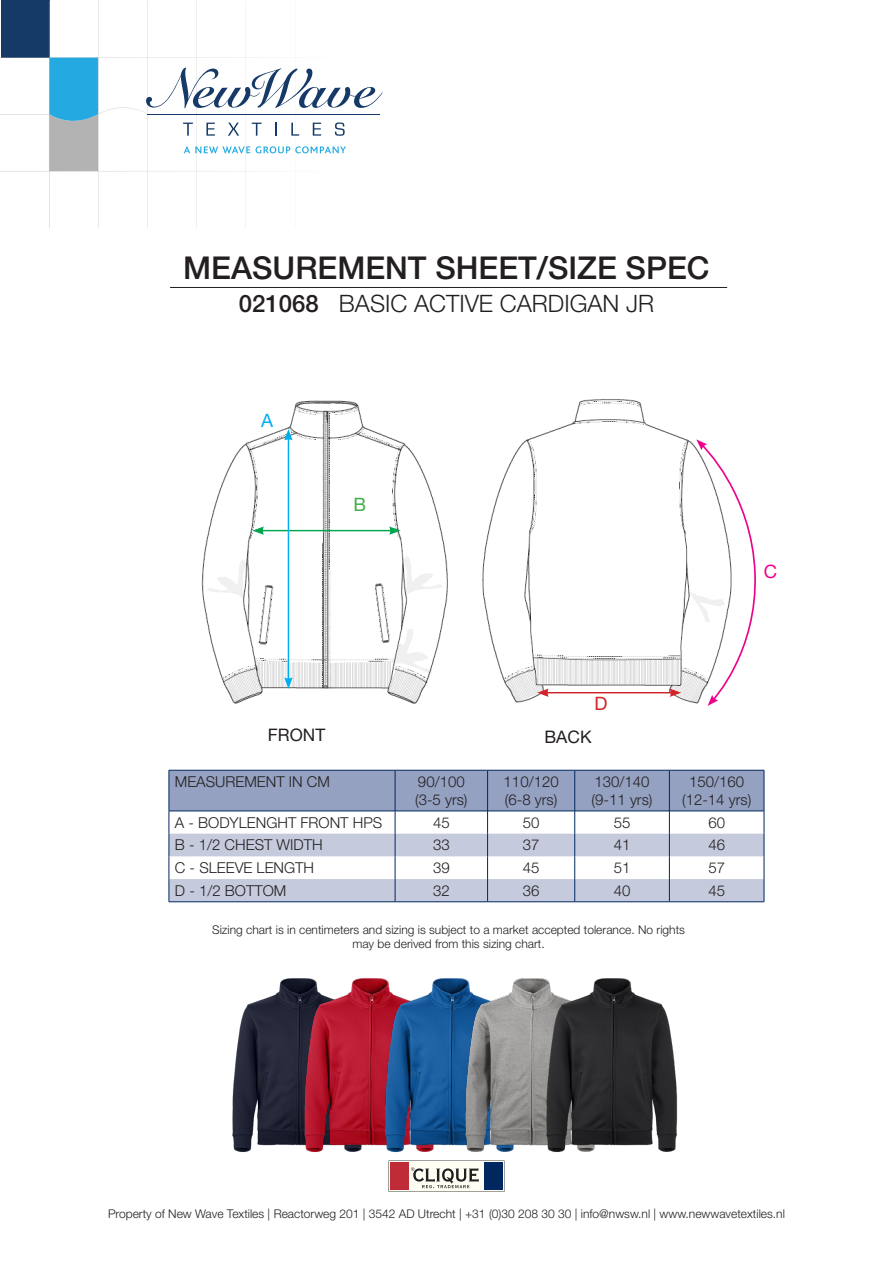
<style>
.page{position:relative;width:893px;height:1263px;background:#fff}
.page>*{position:absolute;margin:0;border:0;box-sizing:border-box;transform-origin:0 0}
.t1{font:500 31.5px "Helvetica Neue LT Std";color:#231f20}
.t2{font:300 24px "Helvetica Neue LT Std";color:#231f20}
.t3{font:18.45px "Helvetica Neue LT Std";color:#40ae49}
.t4{font:18.45px "Helvetica Neue LT Std";color:#00aeef}
.t5{font:18.45px "Helvetica Neue LT Std";color:#ed028c}
.t6{font:18.45px "Helvetica Neue LT Std";color:#d1232a}
.t7{font:17.25px "Helvetica Neue LT Std";color:#231f20}
.t8{font:300 15px/18px "Helvetica Neue LT Std";color:#231f20}
.t9{font:300 12px/14.4px "Helvetica Neue LT Std";color:#231f20;text-align:center}
.s1{font-weight:500}
</style>
<div class="page">
<img style="left:232px;top:979px;width:53px;height:173px">
<hr style="left:170px;top:287px;width:557px;height:1px;background:#231f20">
<svg style="left:0;top:0;width:344px;height:228px"></svg>
<svg style="left:49px;top:57px;width:49px;height:114px;background:#67aecc"></svg>
<svg style="left:184px;top:146px;width:162px;height:7px"></svg>
<svg style="left:183px;top:123px;width:10px;height:13px"></svg>
<svg style="left:206px;top:123px;width:9px;height:13px"></svg>
<svg style="left:228px;top:123px;width:11px;height:13px"></svg>
<svg style="left:252px;top:123px;width:10px;height:13px"></svg>
<svg style="left:275px;top:123px;width:2px;height:13px"></svg>
<svg style="left:291px;top:123px;width:8px;height:13px"></svg>
<svg style="left:313px;top:123px;width:8px;height:13px"></svg>
<svg style="left:335px;top:122px;width:10px;height:14px"></svg>
<svg style="left:146px;top:68px;width:237px;height:40px"></svg>
<hr style="left:148px;top:114px;width:232px;height:1px;background:#163a68">
<svg style="left:388px;top:1160px;width:116px;height:32px"></svg>
<svg style="left:169px;top:770px;width:596px;height:132px"></svg>
<img style="left:201px;top:400px;width:247px;height:304px">
<img style="left:482px;top:399px;width:214px;height:305px">
<hr style="left:262px;top:530px;width:129px;height:1px;background:#00a54f">
<svg style="left:252px;top:526px;width:12px;height:9px"></svg>
<svg style="left:389px;top:526px;width:12px;height:9px"></svg>
<hr style="left:546px;top:692px;width:126px;height:1px;background:#d1232a">
<svg style="left:537px;top:688px;width:12px;height:9px"></svg>
<svg style="left:670px;top:688px;width:11px;height:9px"></svg>
<hr style="left:288px;top:438px;width:1px;height:242px;background:#00aeef">
<svg style="left:284px;top:429px;width:9px;height:11px"></svg>
<svg style="left:284px;top:677px;width:9px;height:12px"></svg>
<svg style="left:696px;top:439px;width:60px;height:267px"></svg>
<img style="left:285px;top:978px;width:81px;height:175px">
<img style="left:366px;top:978px;width:81px;height:174px">
<img style="left:447px;top:978px;width:80px;height:174px">
<img style="left:527px;top:978px;width:151px;height:174px">
<p class="t1" style="left:183px;top:249px;width:528px">MEASUREMENT SHEET/SIZE SPEC</p>
<p class="t2" style="left:239px;top:289px;width:417px"><span class="s1">021068</span> BASIC ACTIVE CARDIGAN JR</p>
<p class="t4" style="left:261px;top:409px;width:13px">A</p>
<p class="t3" style="left:353px;top:494px;width:14px">B</p>
<p class="t5" style="left:764px;top:560px;width:15px">C</p>
<p class="t6" style="left:594px;top:692px;width:15px">D</p>
<p class="t7" style="left:268px;top:725px;width:59px">FRONT</p>
<p class="t7" style="left:544px;top:726px;width:49px">BACK</p>
<p class="t8" style="left:175px;top:772px;width:157px">MEASUREMENT IN CM</p>
<p class="t8" style="left:415px;top:772px;width:54px">90/100 (3-5 yrs)</p>
<p class="t8" style="left:504px;top:772px;width:57px">110/120 (6-8 yrs)</p>
<p class="t8" style="left:592px;top:772px;width:62px">130/140 (9-11 yrs)</p>
<p class="t8" style="left:682px;top:772px;width:71px;text-align:center">150/160 (12-14 yrs)</p>
<p class="t8" style="left:175px;top:813px;width:209px">A - BODYLENGHT FRONT HPS</p>
<p class="t8" style="left:433px;top:813px;width:18px">45</p>
<p class="t8" style="left:523px;top:813px;width:18px">50</p>
<p class="t8" style="left:614px;top:813px;width:18px">55</p>
<p class="t8" style="left:708px;top:813px;width:18px">60</p>
<p class="t8" style="left:175px;top:836px;width:149px">B - 1/2 CHEST WIDTH</p>
<p class="t8" style="left:433px;top:836px;width:18px">33</p>
<p class="t8" style="left:523px;top:836px;width:18px">37</p>
<p class="t8" style="left:614px;top:836px;width:18px">41</p>
<p class="t8" style="left:708px;top:836px;width:18px">46</p>
<p class="t8" style="left:175px;top:858px;width:141px">C - SLEEVE LENGTH</p>
<p class="t8" style="left:433px;top:858px;width:18px">39</p>
<p class="t8" style="left:523px;top:858px;width:18px">45</p>
<p class="t8" style="left:614px;top:858px;width:18px">51</p>
<p class="t8" style="left:708px;top:858px;width:18px">57</p>
<p class="t8" style="left:175px;top:881px;width:113px">D - 1/2 BOTTOM</p>
<p class="t8" style="left:433px;top:881px;width:18px">32</p>
<p class="t8" style="left:523px;top:881px;width:18px">36</p>
<p class="t8" style="left:614px;top:881px;width:18px">40</p>
<p class="t8" style="left:708px;top:881px;width:18px">45</p>
<p class="t9" style="left:212px;top:922px;width:474px">Sizing chart is in centimeters and sizing is subject to a market accepted tolerance. No rights may be derived from this sizing chart.</p>
<p class="t9" style="left:108px;top:1206px;width:678px">Property of New Wave Textiles | Reactorweg 201 | 3542 AD Utrecht | +31 (0)30 208 30 30 | info@nwsw.nl | www.newwavetextiles.nl</p>
</div>
